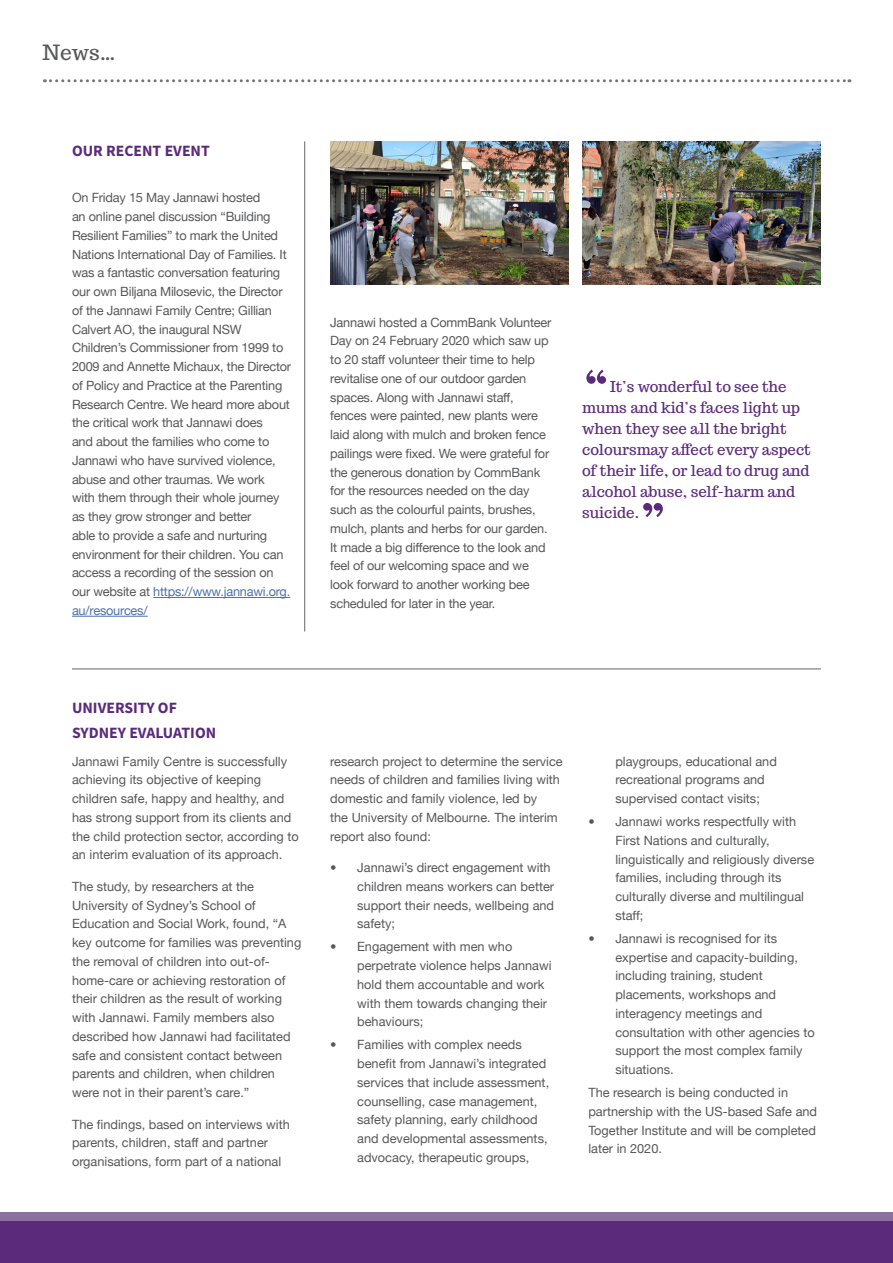
<style>
.page{position:relative;width:893px;height:1263px;background:#fff}
.page>*{position:absolute;margin:0;border:0;box-sizing:border-box;transform-origin:0 0}
.t1{font:60px "Trocchi";color:#5b2a7b}
.Body{font:21px "Trocchi";color:#57585a}
.Body-2{font:700 15.75px/25.2px "Source Sans Pro";color:#5b2a7b}
.t2{font:15px/21px "Trocchi";color:#5b2a7b}
.Body-3{font:12.75px/18.8px "Helvetica Neue";color:#57585a}
.s1{color:#4d72ac}
</style>
<div class="page">
<div style="left:0;top:1220px;width:893px;height:43px;background:#5b2a7b"></div>
<div style="left:0;top:1212px;width:893px;height:8px;background:#8d70a2"></div>
<svg style="left:44px;top:79px;width:806px;height:3px"></svg>
<hr style="left:153px;top:597px;width:137px;height:1px;background:#4d72ac">
<hr style="left:72px;top:616px;width:76px;height:1px;background:#4d72ac">
<img style="left:582px;top:141px;width:239px;height:143px">
<img style="left:330px;top:141px;width:239px;height:143px">
<hr style="left:72px;top:668px;width:749px;height:1px;background:#7a7575">
<hr style="left:304px;top:141px;width:1px;height:490px;background:#7a7575">
<p class="Body" style="left:43px;top:38px;width:63px">News...</p>
<p class="Body-2" style="left:72px;top:139px;width:139px">OUR RECENT EVENT</p>
<p class="Body-3" style="left:72px;top:188px;width:221px">On Friday 15 May Jannawi hosted<br>an online panel discussion “Building Resilient Families” to mark the United Nations International Day of Families. It was a fantastic conversation featuring our own Biljana Milosevic, the Director of the Jannawi Family Centre; Gillian Calvert AO, the inaugural NSW Children’s Commissioner from 1999 to 2009 and Annette Michaux, the Director of Policy and Practice at the Parenting Research Centre. We heard more about the critical work that Jannawi does<br>and about the families who come to Jannawi who have survived violence, abuse and other traumas. We work<br>with them through their whole journey as they grow stronger and better<br>able to provide a safe and nurturing environment for their children. You can access a recording of the session on our website at <span class="s1">https://www.jannawi.org. au/resources/</span></p>
<p class="Body-3" style="left:330px;top:313px;width:223px">Jannawi hosted a CommBank Volunteer Day on 24 February 2020 which saw up to 20 staff volunteer their time to help revitalise one of our outdoor garden spaces. Along with Jannawi staff, fences were painted, new plants were laid along with mulch and broken fence pailings were fixed. We were grateful for the generous donation by CommBank for the resources needed on the day such as the colourful paints, brushes, mulch, plants and herbs for our garden.<br>It made a big difference to the look and feel of our welcoming space and we look forward to another working bee scheduled for later in the year.</p>
<p class="t1" style="left:582px;top:353px;width:29px">“</p>
<p class="t2" style="left:582px;top:376px;width:230px;text-indent:28px">It’s wonderful to see the mums and kid’s faces light up when they see all the bright coloursmay affect every aspect of their life, or lead to drug and alcohol abuse, self-harm and suicide.</p>
<p class="t1" style="left:639px;top:487px;width:29px">”</p>
<p class="Body-2" style="left:72px;top:696px;width:146px">UNIVERSITY OF<br>SYDNEY EVALUATION</p>
<p class="Body-3" style="left:72px;top:751px;width:228px">Jannawi Family Centre is successfully achieving its objective of keeping children safe, happy and healthy, and has strong support from its clients and the child protection sector, according to an interim evaluation of its approach.</p>
<p class="Body-3" style="left:72px;top:877px;width:231px">The study, by researchers at the University of Sydney’s School of Education and Social Work, found, “A key outcome for families was preventing the removal of children into out-of&shy;home-care or achieving restoration of their children as the result of working with Jannawi. Family members also described how Jannawi had facilitated safe and consistent contact between parents and children, when children were not in their parent’s care.”</p>
<p class="Body-3" style="left:72px;top:1114px;width:219px">The findings, based on interviews with parents, children, staff and partner organisations, form part of a national</p>
<p class="Body-3" style="left:330px;top:751px;width:234px">research project to determine the service needs of children and families living with domestic and family violence, led by<br>the University of Melbourne. The interim report also found:</p>
<p class="Body-3" style="left:357px;top:858px;width:198px;text-indent:-27px">• Jannawi’s direct engagement with children means workers can better support their needs, wellbeing and safety;</p>
<p class="Body-3" style="left:357px;top:937px;width:196px;text-indent:-27px">• Engagement with men who perpetrate violence helps Jannawi hold them accountable and work with them towards changing their behaviours;</p>
<p class="Body-3" style="left:357px;top:1035px;width:194px;text-indent:-27px">• Families with complex needs benefit from Jannawi’s integrated services that include assessment, counselling, case management, safety planning, early childhood and developmental assessments, advocacy, therapeutic groups,</p>
<p class="Body-3" style="left:615px;top:751px;width:163px">playgroups, educational and recreational programs and supervised contact visits;</p>
<p class="Body-3" style="left:615px;top:812px;width:200px;text-indent:-27px">• Jannawi works respectfully with<br>First Nations and culturally, linguistically and religiously diverse families, including through its culturally diverse and multilingual staff;</p>
<p class="Body-3" style="left:615px;top:929px;width:201px;text-indent:-27px">• Jannawi is recognised for its expertise and capacity-building, including training, student placements, workshops and interagency meetings and consultation with other agencies to support the most complex family situations.</p>
<p class="Body-3" style="left:588px;top:1083px;width:230px">The research is being conducted in partnership with the US-based Safe and<br>Together Institute and will be completed later in 2020.</p>
</div>
